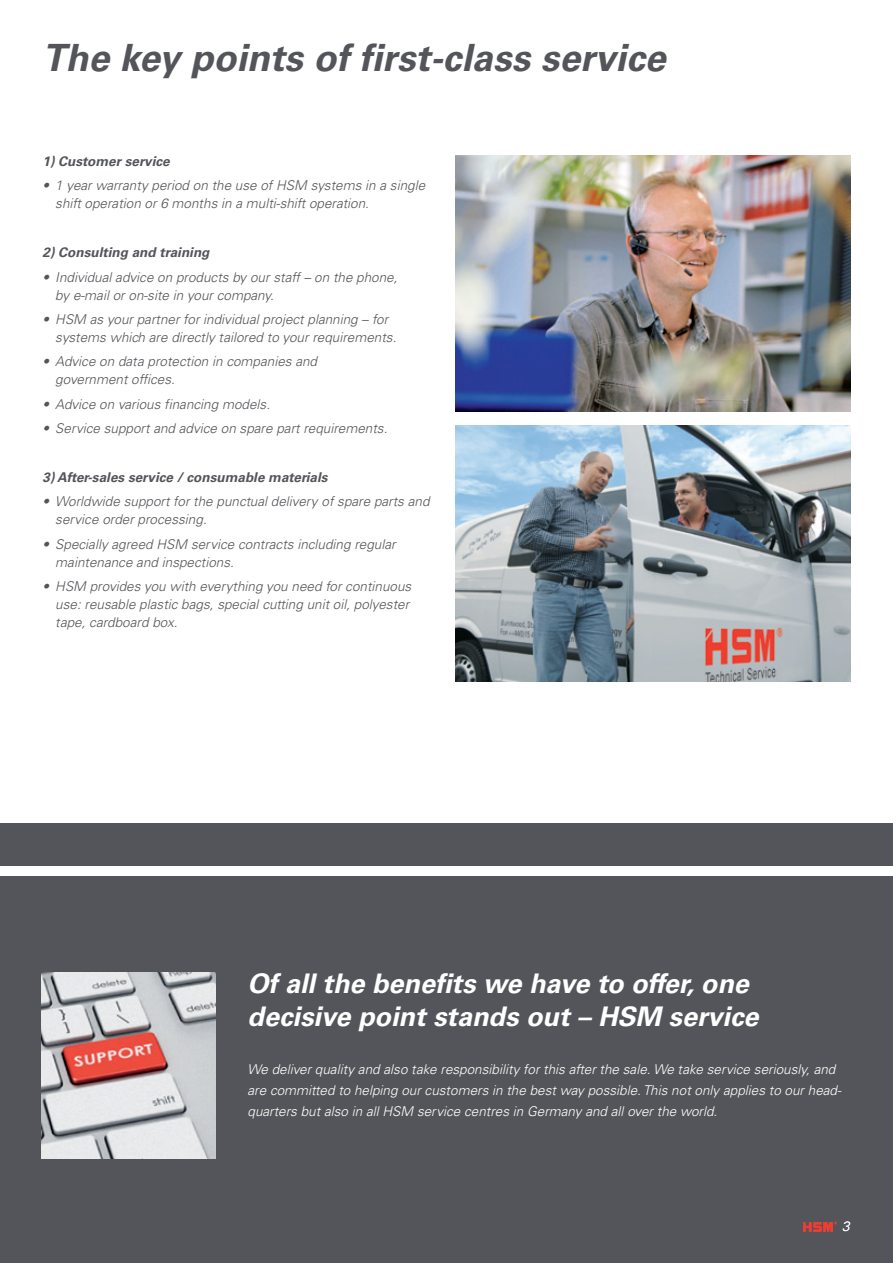
<style>
.page{position:relative;width:893px;height:1263px;background:#fff}
.page>*{position:absolute;margin:0;border:0;box-sizing:border-box;transform-origin:0 0}
.t1{font:italic 700 37.5px "Univers LT";color:#54555a}
.t2{font:italic 700 27px/33px "Univers LT";color:#fff}
.t3{font:italic 300 13.5px/18px "Univers LT";color:#54555a}
.t4{font:italic 300 13.5px/21px "Univers LT";color:#fff}
.t5{font:italic 700 13.5px "Univers LT";color:#54555a}
</style>
<div class="page">
<div style="left:0;top:876px;width:893px;height:387px;background:#54555a"></div>
<div style="left:0;top:823px;width:893px;height:42px;background:#54555a"></div>
<img style="left:455px;top:156px;width:395px;height:255px">
<img style="left:455px;top:426px;width:395px;height:255px">
<img style="left:41px;top:973px;width:175px;height:185px">
<svg style="left:803px;top:1221px;width:34px;height:10px"></svg>
<h1 class="t1" style="left:43px;top:35px;width:625px">The key points of first-class service</h1>
<p class="t5" style="left:43px;top:153px;width:129px">1) Customer service</p>
<p class="t3" style="left:55px;top:177px;width:371px;text-indent:-13px">• 1 year warranty period on the use of HSM systems in a single shift operation or 6 months in a multi-shift operation.</p>
<p class="t5" style="left:43px;top:245px;width:169px">2) Consulting and training</p>
<p class="t3" style="left:55px;top:268px;width:344px;text-indent:-13px">• Individual advice on products by our staff – on the phone, by e-mail or on-site in your company.</p>
<p class="t3" style="left:55px;top:310px;width:343px;text-indent:-13px">• HSM as your partner for individual project planning – for systems which are directly tailored to your requirements.</p>
<p class="t3" style="left:55px;top:353px;width:263px;text-indent:-13px">• Advice on data protection in companies and government offices.</p>
<p class="t3" style="left:43px;top:395px;width:229px">• Advice on various financing models.</p>
<p class="t3" style="left:43px;top:419px;width:346px">• Service support and advice on spare part requirements.</p>
<p class="t5" style="left:43px;top:469px;width:286px">3) After-sales service / consumable materials</p>
<p class="t3" style="left:55px;top:492px;width:376px;text-indent:-13px">• Worldwide support for the punctual delivery of spare parts and service order processing.</p>
<p class="t3" style="left:55px;top:535px;width:342px;text-indent:-13px">• Specially agreed HSM service contracts including regular maintenance and inspections.</p>
<p class="t3" style="left:55px;top:577px;width:358px;text-indent:-13px">• HSM provides you with everything you need for continuous use: reusable plastic bags, special cutting unit oil, polyester tape, cardboard box.</p>
<h2 class="t2" style="left:247px;top:967px;width:513px">Of all the benefits we have to offer, one decisive point stands out – HSM service</h2>
<p class="t4" style="left:247px;top:1058px;width:595px">We deliver quality and also take responsibility for this after the sale. We take service seriously, and are committed to helping our customers in the best way possible. This not only applies to our head&shy;quarters but also in all HSM service centres in Germany and all over the world.</p>
<p class="t4" style="left:842px;top:1216px;width:9px">3</p>
</div>
